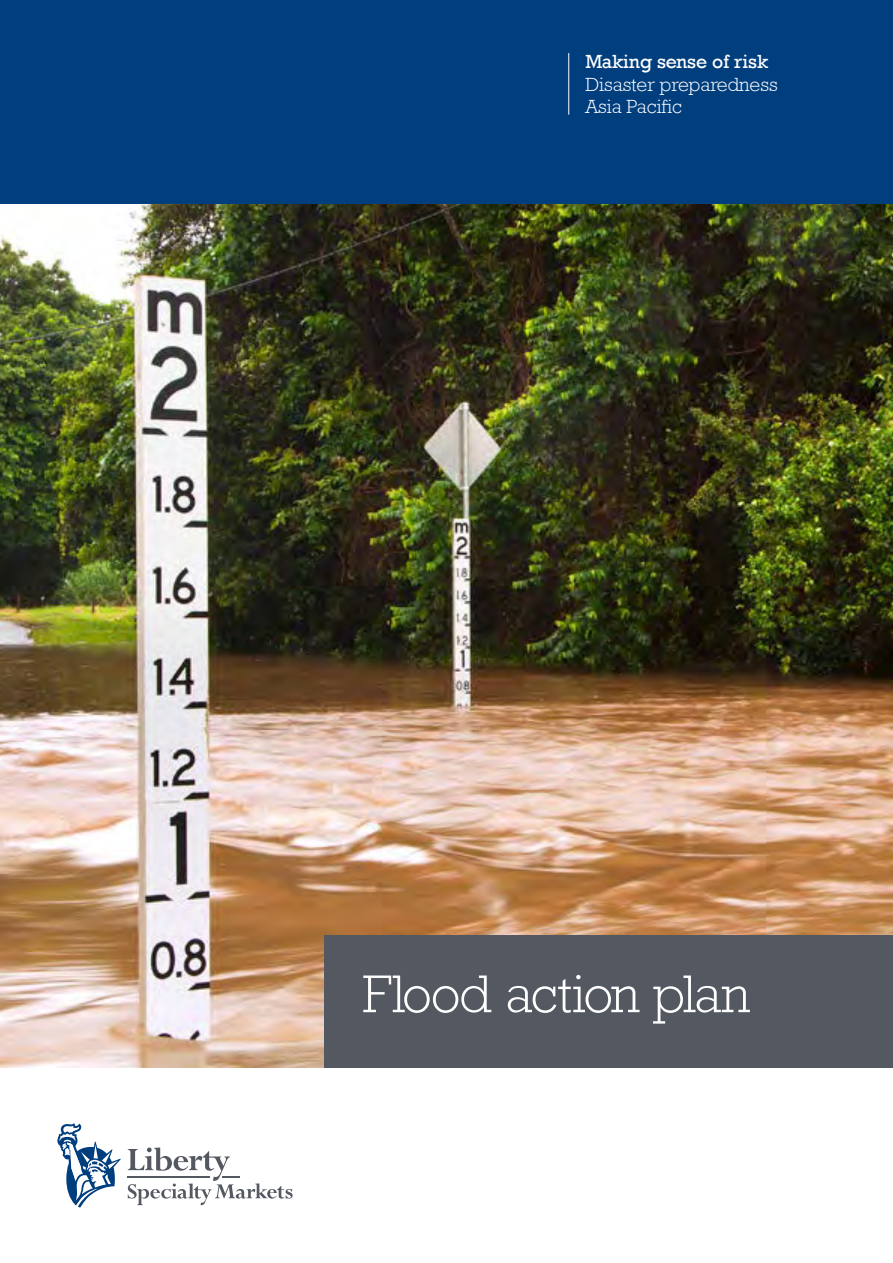
<style>
.page{position:relative;width:893px;height:1263px;background:#fff}
.page>*{position:absolute;margin:0;border:0;box-sizing:border-box;transform-origin:0 0}
.t1{font:300 54px "Rockwell Std";letter-spacing:-.03em;color:#fff}
.t2{font:300 19.5px/22.5px "Rockwell Std";color:#fff}
.t3{font:19.5px "Rockwell";color:#fff}
</style>
<div class="page">
<div style="left:0;top:0;width:893px;height:204px;background:#003e7e"></div>
<img style="left:0;top:204px;width:893px;height:863px">
<div style="left:325px;top:935px;width:568px;height:132px;background:#545861"></div>
<svg style="left:57px;top:1123px;width:64px;height:84px"></svg>
<svg style="left:128px;top:1147px;width:165px;height:58px"></svg>
<hr style="left:568px;top:53px;width:1px;height:62px;background:#fff">
<p class="t3" style="left:585px;top:50px;width:184px">Making sense of risk</p>
<p class="t2" style="left:585px;top:73px;width:194px">Disaster preparedness<br>Asia Pacific</p>
<p class="t1" style="left:362px;top:963px;width:389px">Flood action plan</p>
</div>
